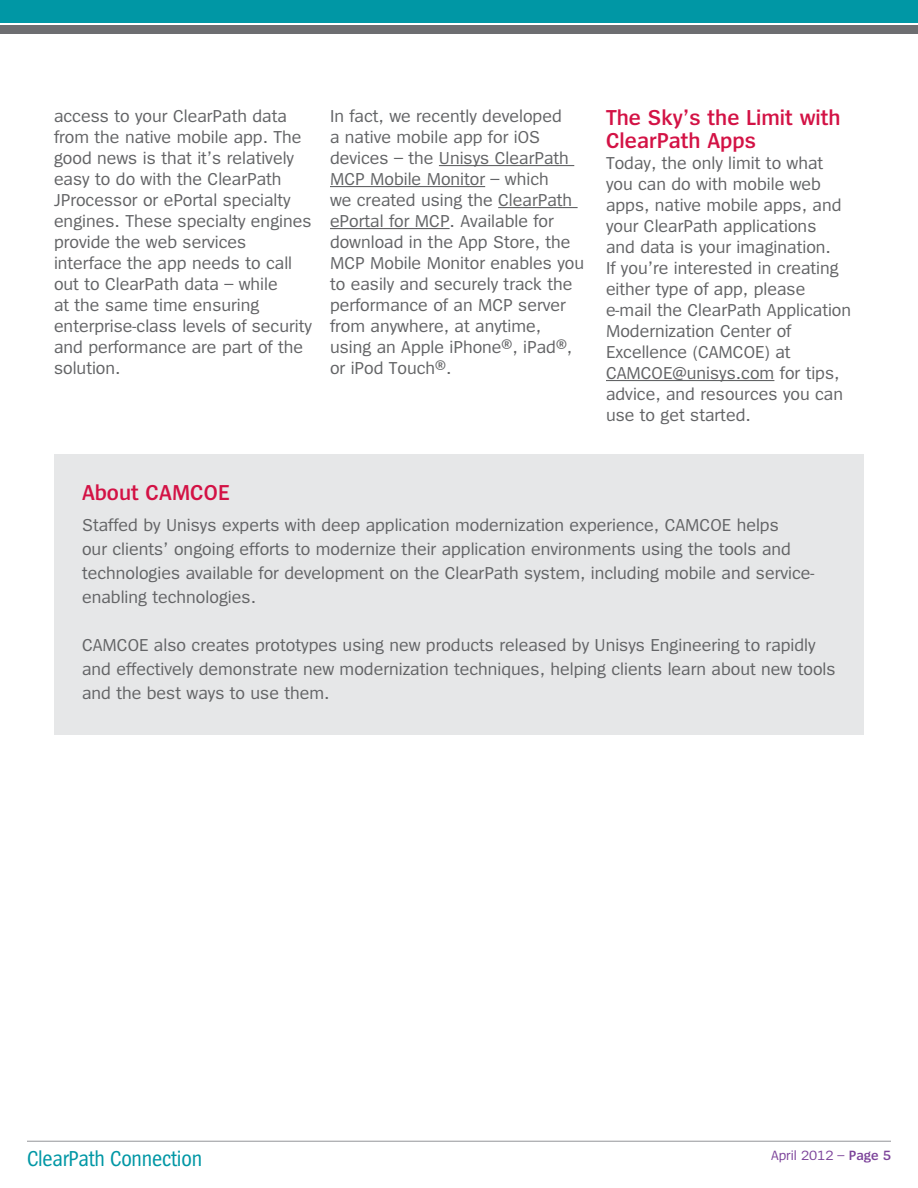
<style>
.page{position:relative;width:918px;height:1188px;background:#fff}
.page>*{position:absolute;margin:0;border:0;box-sizing:border-box;transform-origin:0 0}
.t1{font:600 22.5px/22.5px "Spiegel";color:#d31245}
.t2{font:22.5px "Spiegel Cd";letter-spacing:-.01em;color:#0097a5}
.t3{font:18px/21px "Spiegel";color:#636466}
.t4{font:13.95px "Spiegel";color:#7c439a}
.s1{font-weight:600}
</style>
<div class="page">
<div style="left:0;top:0;width:918px;height:22px;background:#0097a5"></div>
<div style="left:0;top:25px;width:918px;height:9px;background:#6d6e71"></div>
<hr style="left:27px;top:1141px;width:864px;height:1px;background:#939598">
<div style="left:54px;top:454px;width:810px;height:280px;background:#e6e7e8"></div>
<hr style="left:439px;top:165px;width:135px;height:1px;background:#636466">
<hr style="left:330px;top:186px;width:155px;height:1px;background:#636466">
<hr style="left:498px;top:207px;width:80px;height:1px;background:#636466">
<hr style="left:330px;top:228px;width:120px;height:1px;background:#636466">
<hr style="left:606px;top:380px;width:168px;height:1px;background:#636466">
<p class="t3" style="left:54px;top:106px;width:259px">access to your ClearPath data from the native mobile app. The good news is that it’s relatively easy to do with the ClearPath<br>JProcessor or ePortal specialty engines. These specialty engines provide the web services interface the app needs to call out to ClearPath data – while<br>at the same time ensuring enterprise-class levels of security and performance are part of the solution.</p>
<p class="t3" style="left:330px;top:106px;width:256px">In fact, we recently developed<br>a native mobile app for iOS devices – the Unisys ClearPath<br>MCP Mobile Monitor – which<br>we created using the ClearPath ePortal for MCP. Available for download in the App Store, the<br>MCP Mobile Monitor enables you to easily and securely track the performance of an MCP server from anywhere, at anytime, using an Apple iPhone®, iPad®, or iPod Touch®.</p>
<p class="t1" style="left:606px;top:107px;width:236px">The Sky’s the Limit with<br>ClearPath Apps</p>
<p class="t3" style="left:606px;top:153px;width:247px">Today, the only limit to what you can do with mobile web apps, native mobile apps, and your ClearPath applications<br>and data is your imagination.<br>If you’re interested in creating either type of app, please e-mail the ClearPath Application<br>Modernization Center of<br>Excellence (CAMCOE) at<br>CAMCOE@unisys.com for tips, advice, and resources you can use to get started.</p>
<p class="t1" style="left:82px;top:482px;width:149px">About CAMCOE</p>
<p class="t3" style="left:82px;top:514px;width:734px;line-height:24px">Staffed by Unisys experts with deep application modernization experience, CAMCOE helps<br>our clients’ ongoing efforts to modernize their application environments using the tools and technologies available for development on the ClearPath system, including mobile and service&shy;enabling technologies.</p>
<p class="t3" style="left:82px;top:634px;width:755px;line-height:24px">CAMCOE also creates prototypes using new products released by Unisys Engineering to rapidly and effectively demonstrate new modernization techniques, helping clients learn about new tools and the best ways to use them.</p>
<p class="t2" style="left:27px;top:1148px;width:177px">ClearPath Connection</p>
<p class="t4" style="left:771px;top:1148px;width:121px">April 2012 – <span class="s1">Page 5</span></p>
</div>
